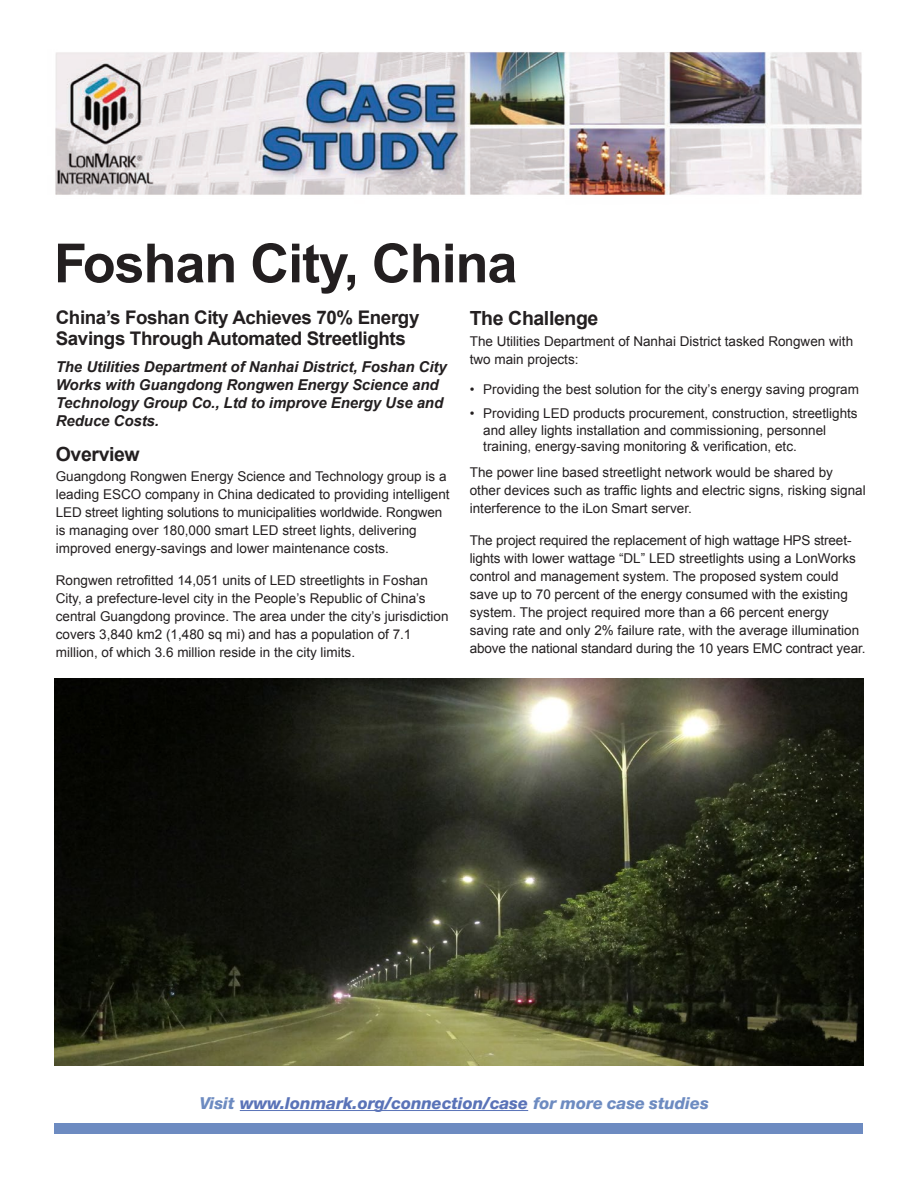
<style>
.page{position:relative;width:918px;height:1188px;background:#fff}
.page>*{position:absolute;margin:0;border:0;box-sizing:border-box;transform-origin:0 0}
.t1{font:700 54px "Arial";letter-spacing:-.02em;color:#231f20}
.Subheads{font:700 19.5px "Arial";letter-spacing:-.02em;color:#231f20}
.Subheads-2{font:700 18.75px/21px "Arial";letter-spacing:-.02em;color:#231f20}
.Body_Copy{font:italic 800 16.5px "Helvetica Neue LT Pro";color:#5a73b8}
.Body_Copy-2{font:italic 700 15px/18px "Arial";letter-spacing:-.005em;color:#231f20}
.Body_Copy-3{font:13.5px/18px "Arial";color:#231f20}
.s1{color:#6d8bc1}
</style>
<div class="page">
<img style="left:55px;top:52px;width:807px;height:143px">
<hr style="left:240px;top:1110px;width:288px;height:1px;background:#5a73b8">
<div style="left:55px;top:1123px;width:808px;height:10px;background:#6d8bc1"></div>
<img style="left:54px;top:678px;width:810px;height:388px">
<p class="t1" style="left:54px;top:227px;width:465px">Foshan City, China</p>
<p class="Subheads-2" style="left:56px;top:308px;width:365px">China’s Foshan City Achieves 70% Energy<br>Savings Through Automated Streetlights</p>
<p class="Body_Copy-2" style="left:56px;top:358px;width:392px">The Utilities Department of Nanhai District, Foshan City Works with Guangdong Rongwen Energy Science and Technology Group Co., Ltd to improve Energy Use and Reduce Costs.</p>
<p class="Subheads" style="left:56px;top:441px;width:85px">Overview</p>
<p class="Body_Copy-3" style="left:56px;top:468px;width:395px">Guangdong Rongwen Energy Science and Technology group is a leading ESCO company in China dedicated to providing intelligent LED street lighting solutions to municipalities worldwide. Rongwen is managing over 180,000 smart LED street lights, delivering improved energy-savings and lower maintenance costs.</p>
<p class="Body_Copy-3" style="left:56px;top:571px;width:394px">Rongwen retrofitted 14,051 units of LED streetlights in Foshan City, a prefecture-level city in the People’s Republic of China’s central Guangdong province. The area under the city’s jurisdiction covers 3,840 km2 (1,480 sq mi) and has a population of 7.1 million, of which 3.6 million reside in the city limits.</p>
<p class="Subheads" style="left:470px;top:305px;width:130px">The Challenge</p>
<p class="Body_Copy-3" style="left:470px;top:332px;width:385px">The Utilities Department of Nanhai District tasked Rongwen with two main projects:</p>
<p class="Body_Copy-3" style="left:470px;top:380px;width:391px">• Providing the best solution for the city’s energy saving program</p>
<p class="Body_Copy-3" style="left:483px;top:405px;width:376px;line-height:16.5px;text-indent:-14px">• Providing LED products procurement, construction, streetlights and alley lights installation and commissioning, personnel training, energy-saving monitoring &amp; verification, etc.</p>
<p class="Body_Copy-3" style="left:470px;top:464px;width:397px">The power line based streetlight network would be shared by other devices such as traffic lights and electric signs, risking signal interference to the iLon Smart server.</p>
<p class="Body_Copy-3" style="left:470px;top:531px;width:397px">The project required the replacement of high wattage HPS street&shy;lights with lower wattage “DL” LED streetlights using a LonWorks control and management system. The proposed system could save up to 70 percent of the energy consumed with the existing system. The project required more than a 66 percent energy saving rate and only 2% failure rate, with the average illumination above the national standard during the 10 years EMC contract year.</p>
<p class="Body_Copy" style="left:200px;top:1093px;width:511px"><span class="s1">Visit</span> www.lonmark.org/connection/case <span class="s1">for more case studies</span></p>
</div>
